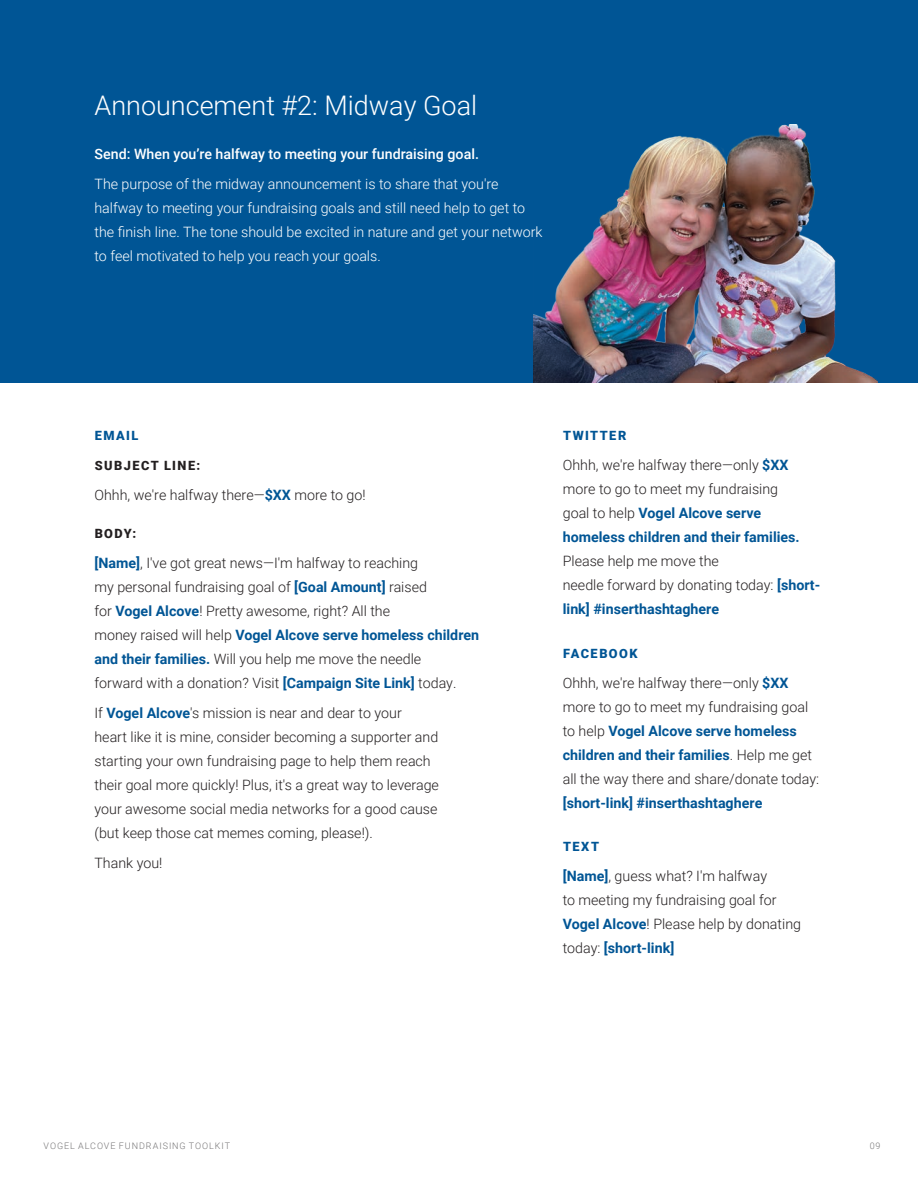
<style>
.page{position:relative;width:918px;height:1188px;background:#fff}
.page>*{position:absolute;margin:0;border:0;box-sizing:border-box;transform-origin:0 0}
.t1{font:300 27px "Roboto";color:#fff}
.Small_Body{font:300 14.25px/24px "Roboto";color:#231f20}
.Small_Body-2{font:300 14.25px/24px "Roboto";color:#fff}
.Small_Body-3{font:500 14.25px "Roboto";color:#fff}
.H4_Template{font:900 12.75px "Roboto";letter-spacing:.115em;color:#005595}
.t2{font:900 12.75px "Roboto";letter-spacing:.115em;color:#231f20}
.t3{font:300 9px "Roboto";letter-spacing:.105em;color:#767576}
.s1{font-weight:700;color:#005595}
</style>
<div class="page">
<div style="left:0;top:0;width:918px;height:382px;background:#005595"></div>
<img style="left:534px;top:124px;width:344px;height:258px">
<h3 class="t1" style="left:94px;top:86px;width:384px">Announcement #2: Midway Goal</h3>
<p class="Small_Body-3" style="left:94px;top:144px;width:386px">Send: When you’re halfway to meeting your fundraising goal.</p>
<p class="Small_Body-2" style="left:94px;top:171px;width:450px">The purpose of the midway announcement is to share that you're halfway to meeting your fundraising goals and still need help to get to the finish line. The tone should be excited in nature and get your network to feel motivated to help you reach your goals.</p>
<p class="H4_Template" style="left:95px;top:427px;width:45px">EMAIL</p>
<h5 class="t2" style="left:95px;top:457px;width:107px">SUBJECT LINE:</h5>
<p class="Small_Body" style="left:94px;top:482px;width:273px">Ohhh, we're halfway there—<span class="s1">$XX</span> more to go!</p>
<h5 class="t2" style="left:95px;top:524px;width:43px">BODY:</h5>
<p class="Small_Body" style="left:94px;top:550px;width:386px"><span class="s1">[Name]</span>, I've got great news—I'm halfway to reaching<br>my personal fundraising goal of <span class="s1">[Goal Amount]</span> raised<br>for <span class="s1">Vogel Alcove</span>! Pretty awesome, right? All the<br>money raised will help <span class="s1">Vogel Alcove serve homeless children and their families.</span> Will you help me move the needle<br>forward with a donation? Visit <span class="s1">[Campaign Site Link]</span> today.</p>
<p class="Small_Body" style="left:94px;top:700px;width:346px">If <span class="s1">Vogel Alcove</span>'s mission is near and dear to your<br>heart like it is mine, consider becoming a supporter and starting your own fundraising page to help them reach their goal more quickly! Plus, it's a great way to leverage your awesome social media networks for a good cause (but keep those cat memes coming, please!).</p>
<p class="Small_Body" style="left:94px;top:850px;width:70px">Thank you!</p>
<p class="H4_Template" style="left:563px;top:427px;width:65px">TWITTER</p>
<p class="Small_Body" style="left:563px;top:452px;width:259px">Ohhh, we're halfway there—only <span class="s1">$XX </span>more to go to meet my fundraising<br>goal to help <span class="s1">Vogel Alcove serve homeless children and their families.<br></span>Please help me move the<br>needle forward by donating today: <span class="s1">[short&shy;link] #inserthashtaghere</span></p>
<p class="H4_Template" style="left:563px;top:644px;width:76px">FACEBOOK</p>
<p class="Small_Body" style="left:563px;top:670px;width:258px">Ohhh, we're halfway there—only <span class="s1">$XX </span>more to go to meet my fundraising goal to help <span class="s1">Vogel Alcove serve homeless children and their families</span>. Help me get all the way there and share/donate today: <span class="s1">[short-link] #inserthashtaghere</span></p>
<p class="H4_Template" style="left:563px;top:838px;width:38px">TEXT</p>
<p class="Small_Body" style="left:563px;top:863px;width:240px"><span class="s1">[Name]</span>, guess what? I'm halfway<br>to meeting my fundraising goal for<br><span class="s1">Vogel Alcove</span>! Please help by donating today: <span class="s1">[short-link]</span></p>
<p class="t3" style="left:44px;top:1140px;width:188px">VOGEL ALCOVE FUNDRAISING TOOLKIT</p>
<p class="t3" style="left:870px;top:1140px;width:12px">09</p>
</div>
